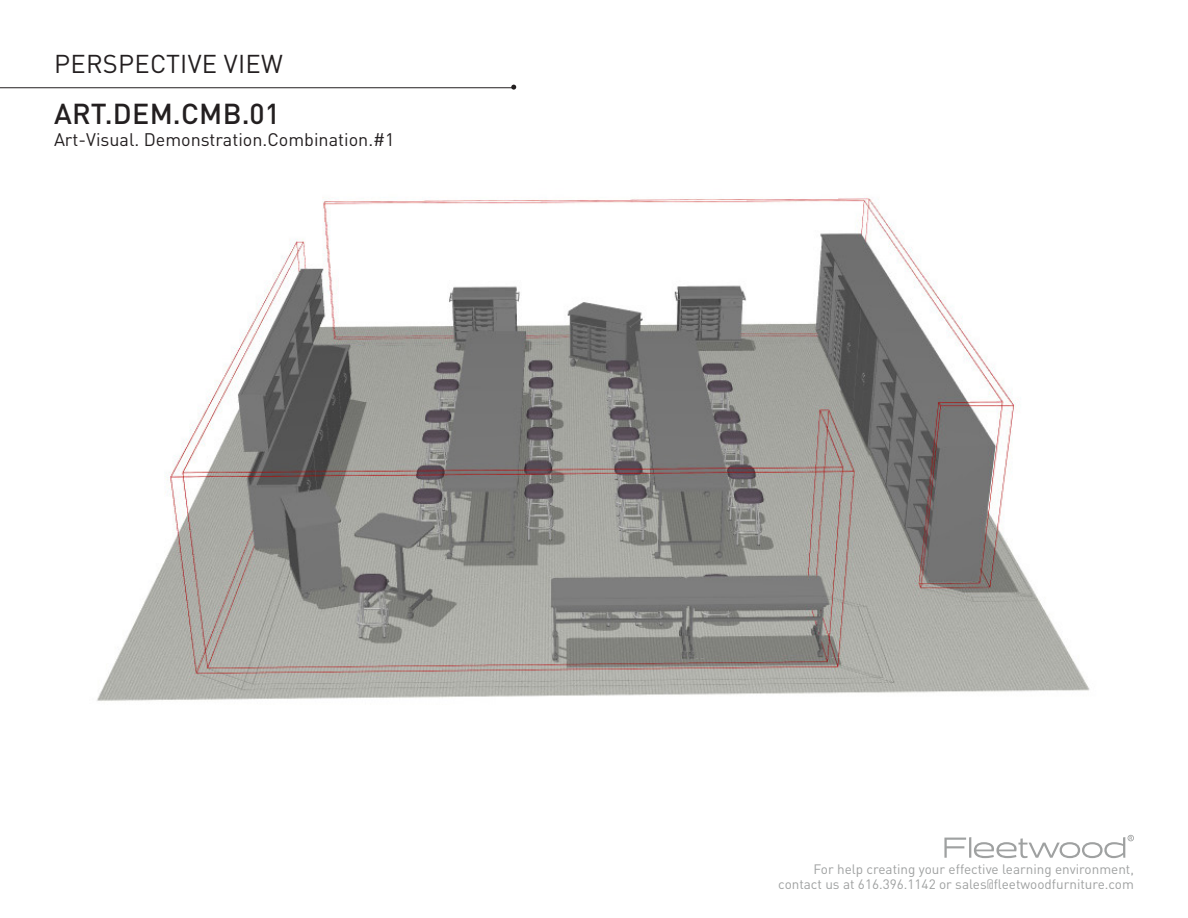
<style>
.page{position:relative;width:1188px;height:918px;background:#fff}
.page>*{position:absolute;margin:0;border:0;box-sizing:border-box;transform-origin:0 0}
.t1{font:500 28.5px "DIN Pro";letter-spacing:.01em;color:#231f20}
.t2{font:25.5px "DIN Pro";letter-spacing:.01em;color:#231f20}
.t3{font:18px "DIN Pro";color:#231f20}
.t4{font:13.5px "DIN Pro";color:#9fa1a1}
.s1{font-family:"DINOT";font-stretch:condensed}
</style>
<div class="page">
<hr style="left:0;top:87px;width:514px;height:1px;background:#231f20">
<svg style="left:511px;top:85px;width:5px;height:5px"></svg>
<img style="left:97px;top:197px;width:993px;height:504px">
<svg style="left:944px;top:838px;width:22px;height:20px"></svg>
<hr style="left:969px;top:837px;width:2px;height:21px;background:#9fa1a1">
<svg style="left:974px;top:835px;width:160px;height:23px"></svg>
<p class="t2" style="left:54px;top:44px;width:230px">PERSPECTIVE VIEW</p>
<p class="t1" style="left:54px;top:90px;width:227px">ART.DEM.CMB.01</p>
<p class="t3" style="left:54px;top:126px;width:342px">Art-Visual. Demonstration.Combination.#1</p>
<p class="t4" style="left:814px;top:859px;width:322px">For help creating your effective learning environment,</p>
<p class="t4" style="left:778px;top:874px;width:357px">contact us at 616.396.1142 or sales<span class="s1">@</span>fleetwoodfurniture.com</p>
</div>
